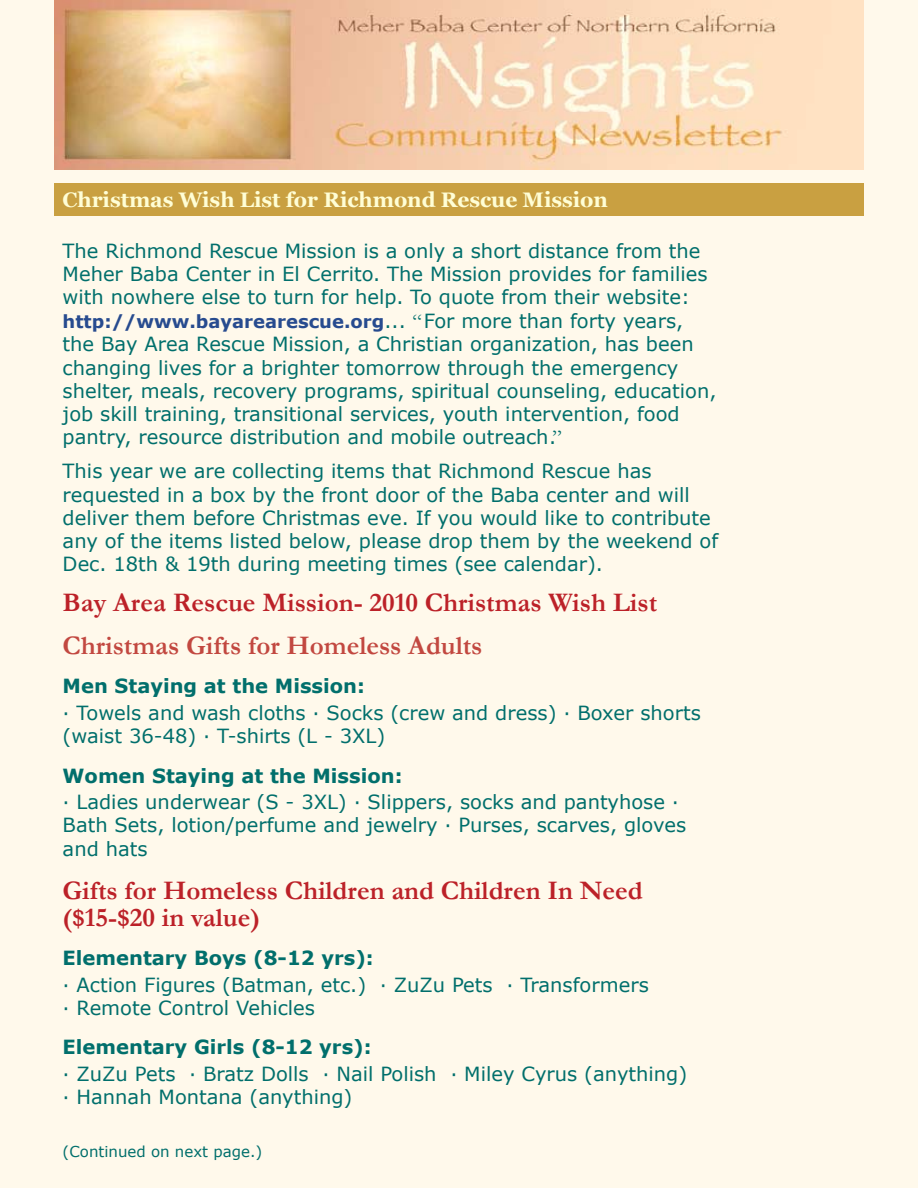
<style>
.page{position:relative;width:918px;height:1188px;background:#fff9eb}
.page>*{position:absolute;margin:0;border:0;box-sizing:border-box;transform-origin:0 0}
.t1{font:700 27px/27px "Garamond";color:#bc2128}
.t2{font:700 27px "Garamond";color:#c24840}
.t3{font:700 21px "Georgia";letter-spacing:-.005em;color:#fffed5}
.t4{font:19.5px/23.2px "Verdana";color:#016f6c}
.t5{font:700 19.5px "Verdana";color:#016f6c}
.t6{font:700 18px "Verdana";color:#274b8f}
.t7{font:15px "Verdana";color:#016f6c}
.s1{font-weight:400;font-size:19.5px;color:#016f6c}
.s2{font-family:"Garamond";font-weight:400;font-size:21px;color:#016f6c}
.s3{font-family:"Garamond";font-size:21px}
</style>
<div class="page">
<img style="left:54px;top:0;width:810px;height:170px">
<div style="left:54px;top:183px;width:810px;height:33px;background:#c9a041"></div>
<p class="t3" style="left:63px;top:188px;width:547px">Christmas Wish List for Richmond Rescue Mission</p>
<p class="t4" style="left:63px;top:238px;width:647px">The Richmond Rescue Mission is a only a short distance from the<br>Meher Baba Center in El Cerrito. The Mission provides for families with nowhere else to turn for help. To quote from their website:</p>
<p class="t6" style="left:63px;top:310px;width:622px">http://www.bayarearescue.org<span class="s1">...</span> <span class="s2">“</span><span class="s1">For more than forty years,</span></p>
<p class="t4" style="left:63px;top:332px;width:655px">the Bay Area Rescue Mission, a Christian organization, has been changing lives for a brighter tomorrow through the emergency shelter, meals, recovery programs, spiritual counseling, education, job skill training, transitional services, youth intervention, food pantry, resource distribution and mobile outreach.<span class="s3">”</span></p>
<p class="t4" style="left:63px;top:459px;width:657px">This year we are collecting items that Richmond Rescue has requested in a box by the front door of the Baba center and will deliver them before Christmas eve. If you would like to contribute any of the items listed below, please drop them by the weekend of Dec. 18th &amp; 19th during meeting times (see calendar).</p>
<h1 class="t1" style="left:63px;top:588px;width:596px">Bay Area Rescue Mission- 2010 Christmas Wish List</h1>
<h1 class="t2" style="left:63px;top:629px;width:421px">Christmas Gifts for Homeless Adults</h1>
<p class="t5" style="left:63px;top:674px;width:304px">Men Staying at the Mission:</p>
<p class="t4" style="left:63px;top:700px;width:640px">· Towels and wash cloths · Socks (crew and dress) · Boxer shorts (waist 36-48) · T-shirts (L - 3XL)</p>
<p class="t5" style="left:63px;top:763px;width:341px">Women Staying at the Mission:</p>
<p class="t4" style="left:63px;top:790px;width:625px">· Ladies underwear (S - 3XL) · Slippers, socks and pantyhose ·<br>Bath Sets, lotion/perfume and jewelry · Purses, scarves, gloves and hats</p>
<h1 class="t1" style="left:63px;top:876px;width:582px">Gifts for Homeless Children and Children In Need ($15-$20 in value)</h1>
<p class="t5" style="left:63px;top:946px;width:313px">Elementary Boys (8-12 yrs):</p>
<p class="t4" style="left:63px;top:972px;width:588px">· Action Figures (Batman, etc.) · ZuZu Pets · Transformers · Remote Control Vehicles</p>
<p class="t5" style="left:63px;top:1035px;width:311px">Elementary Girls (8-12 yrs):</p>
<p class="t4" style="left:63px;top:1062px;width:626px">· ZuZu Pets · Bratz Dolls · Nail Polish · Miley Cyrus (anything) · Hannah Montana (anything)</p>
<p class="t7" style="left:63px;top:1142px;width:201px">(Continued on next page.)</p>
</div>
